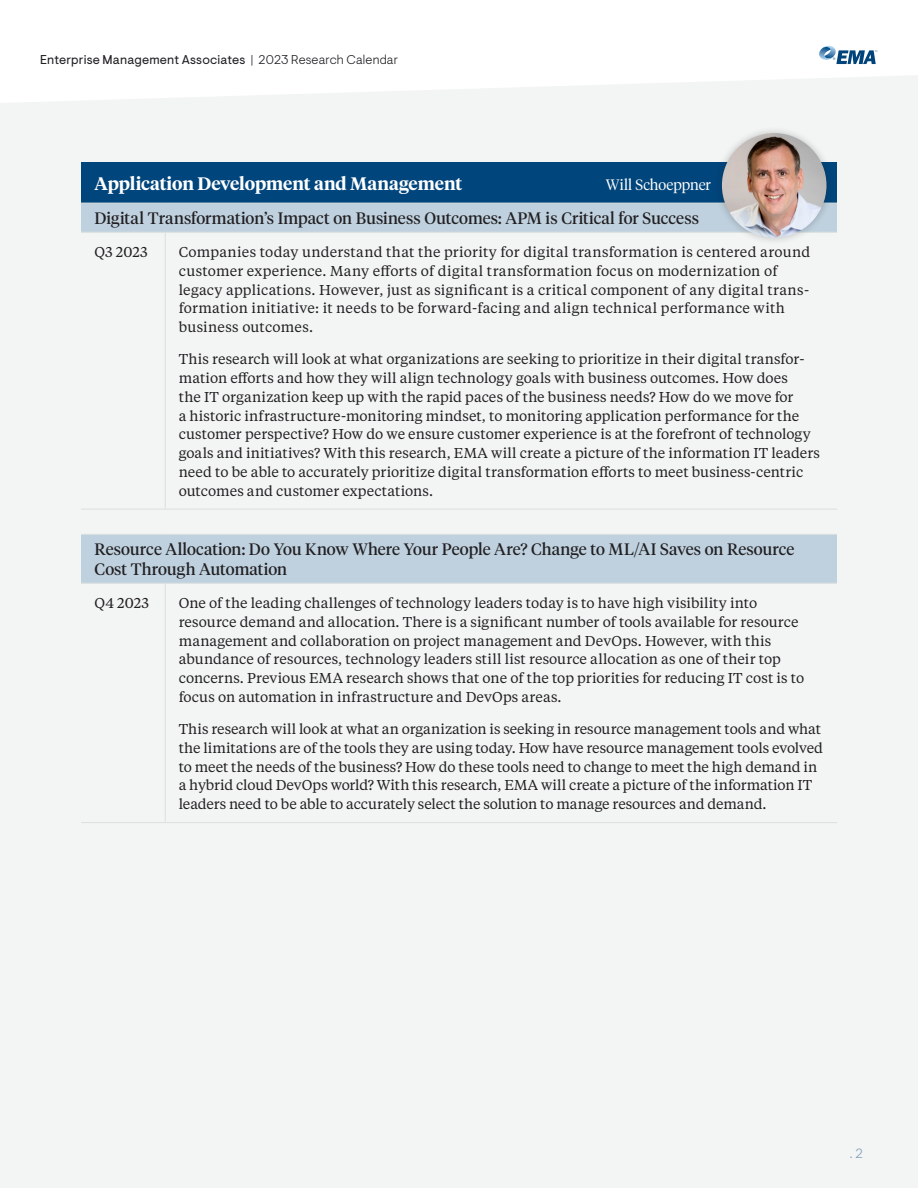
<style>
.page{position:relative;width:918px;height:1188px;background:#fff}
.page>*{position:absolute;margin:0;border:0;box-sizing:border-box;transform-origin:0 0}
.table_header{font:600 18px "Tiempos Headline";letter-spacing:-.005em;color:#fff}
.table_subheader{font:16.5px/19.8px "Tiempos Headline";letter-spacing:.005em;color:#211f22}
.table_header-2{font:300 15px "Tiempos Headline";color:#fff}
.table_text{font:14.25px/18.8px "Tiempos Text";letter-spacing:.005em;color:#211f22}
.t1{font:300 13.5px "Visuelt Pro";color:#85a0b9}
.t2{font:12.75px "Visuelt Pro";letter-spacing:.015em;color:#211f22}
.s1{font-weight:300}
</style>
<div class="page">
<div style="left:0;top:75px;width:918px;height:1113px;background:#f3f5f4"></div>
<svg style="left:819px;top:46px;width:58px;height:18px"></svg>
<div style="left:81px;top:162px;width:756px;height:41px;background:#00457c"></div>
<svg style="left:81px;top:204px;width:756px;height:379px;fill:#f3f5f4"></svg>
<hr style="left:81px;top:203px;width:84px;height:1px;background:#dae0df">
<hr style="left:165px;top:203px;width:672px;height:1px;background:#dae0df">
<hr style="left:81px;top:232px;width:84px;height:1px;background:#dae0df">
<hr style="left:165px;top:232px;width:672px;height:1px;background:#dae0df">
<hr style="left:165px;top:232px;width:1px;height:277px;background:#dae0df">
<hr style="left:81px;top:509px;width:84px;height:1px;background:#dae0df">
<hr style="left:165px;top:509px;width:672px;height:1px;background:#dae0df">
<hr style="left:81px;top:534px;width:84px;height:1px;background:#dae0df">
<hr style="left:165px;top:534px;width:672px;height:1px;background:#dae0df">
<hr style="left:81px;top:583px;width:84px;height:1px;background:#dae0df">
<hr style="left:165px;top:583px;width:672px;height:1px;background:#dae0df">
<hr style="left:165px;top:583px;width:1px;height:239px;background:#dae0df">
<hr style="left:81px;top:822px;width:84px;height:1px;background:#dae0df">
<hr style="left:165px;top:822px;width:672px;height:1px;background:#dae0df">
<div style="left:715px;top:126px;width:119px;height:119px;background:#231f20;opacity:.25"></div>
<img style="left:722px;top:133px;width:104px;height:105px;border-radius:52px">
<p class="t2" style="left:40px;top:52px;width:359px">Enterprise Management Associates <span class="s1">| 2023 Research Calendar</span></p>
<p class="table_header" style="left:94px;top:171px;width:369px">Application Development and Management</p>
<p class="table_header-2" style="left:606px;top:174px;width:107px">Will Schoeppner</p>
<p class="table_subheader" style="left:94px;top:208px;width:606px">Digital Transformation’s Impact on Business Outcomes: APM is Critical for Success</p>
<p class="table_text" style="left:94px;top:242px;width:55px">Q3 2023</p>
<p class="table_text" style="left:179px;top:242px;width:633px">Companies today understand that the priority for digital transformation is centered around customer experience. Many efforts of digital transformation focus on modernization of legacy applications. However, just as significant is a critical component of any digital trans&shy;formation initiative: it needs to be forward-facing and align technical performance with business outcomes.</p>
<p class="table_text" style="left:179px;top:349px;width:643px">This research will look at what organizations are seeking to prioritize in their digital transfor&shy;mation efforts and how they will align technology goals with business outcomes. How does<br>the IT organization keep up with the rapid paces of the business needs? How do we move for<br>a historic infrastructure-monitoring mindset, to monitoring application performance for the customer perspective? How do we ensure customer experience is at the forefront of technology goals and initiatives? With this research, EMA will create a picture of the information IT leaders need to be able to accurately prioritize digital transformation efforts to meet business-centric outcomes and customer expectations.</p>
<p class="table_subheader" style="left:94px;top:539px;width:701px">Resource Allocation: Do You Know Where Your People Are? Change to ML/AI Saves on Resource<br>Cost Through Automation</p>
<p class="table_text" style="left:94px;top:593px;width:56px">Q4 2023</p>
<p class="table_text" style="left:179px;top:593px;width:627px">One of the leading challenges of technology leaders today is to have high visibility into resource demand and allocation. There is a significant number of tools available for resource management and collaboration on project management and DevOps. However, with this abundance of resources, technology leaders still list resource allocation as one of their top concerns. Previous EMA research shows that one of the top priorities for reducing IT cost is to focus on automation in infrastructure and DevOps areas.</p>
<p class="table_text" style="left:179px;top:719px;width:646px">This research will look at what an organization is seeking in resource management tools and what the limitations are of the tools they are using today. How have resource management tools evolved to meet the needs of the business? How do these tools need to change to meet the high demand in a hybrid cloud DevOps world? With this research, EMA will create a picture of the information IT leaders need to be able to accurately select the solution to manage resources and demand.</p>
<p class="t1" style="left:850px;top:1146px;width:15px">. 2</p>
</div>
